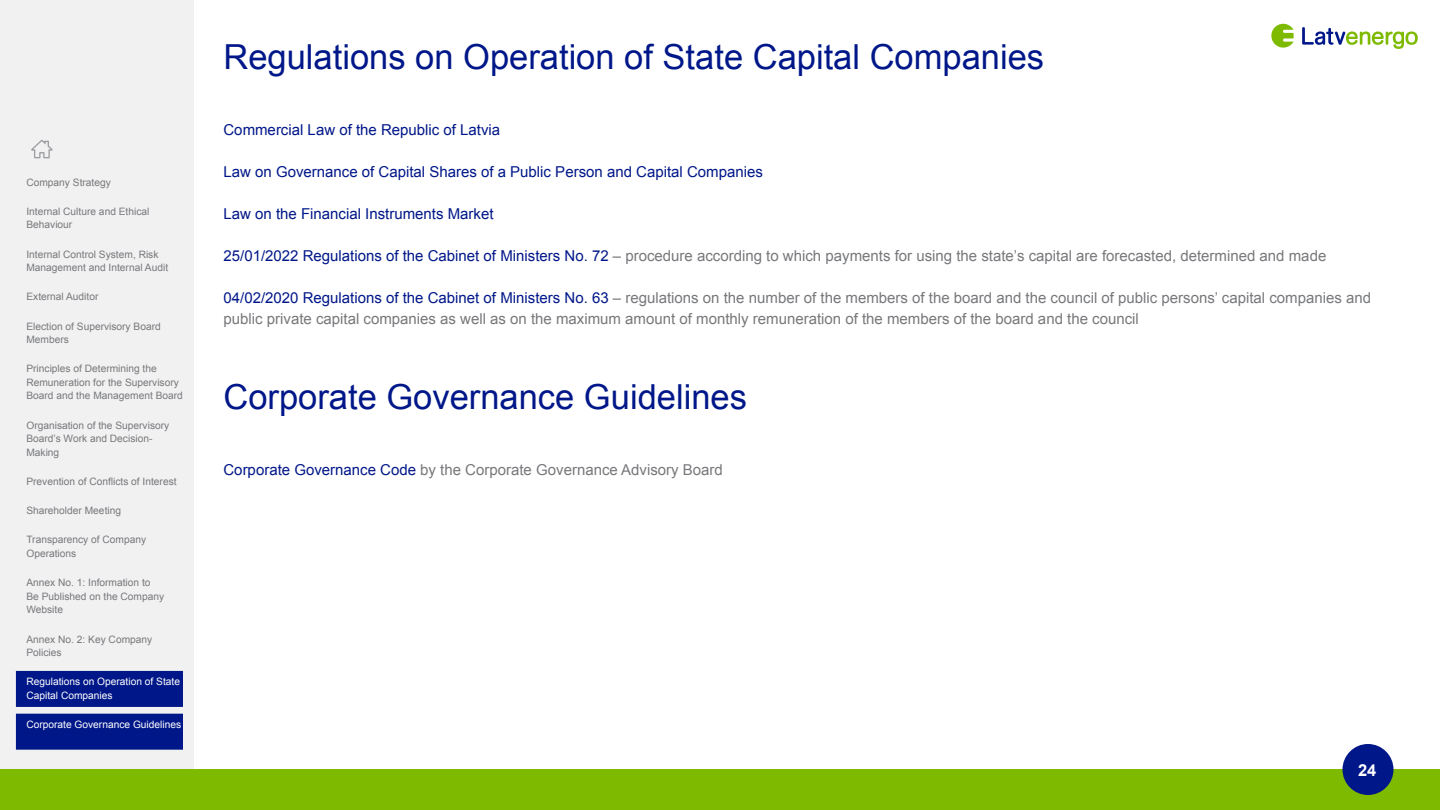
<style>
.page{position:relative;width:1440px;height:810px;background:#fff}
.page>*{position:absolute;margin:0;border:0;box-sizing:border-box;transform-origin:0 0}
.t1{font:34.5px "Arial";color:#001789}
.t2{font:700 16.5px "Arial";color:#fff}
.t3{font:15px/21px "Arial";color:#77787b}
.t4{font:15px "Arial";color:#001789}
.t5{font:10.2px/13.5px "Arial";color:#77787b}
.t6{font:10.2px/13.5px "Arial";color:#fff}
.s1{color:#001789}
</style>
<div class="page">
<div style="left:0;top:0;width:194px;height:780px;background:#f1f1f2"></div>
<svg style="left:31px;top:139px;width:22px;height:20px"></svg>
<div style="left:16px;top:671px;width:167px;height:36px;background:#001789"></div>
<div style="left:16px;top:714px;width:167px;height:36px;background:#001789"></div>
<svg style="left:1271px;top:24px;width:23px;height:24px"></svg>
<svg style="left:1302px;top:27px;width:116px;height:22px"></svg>
<div style="left:0;top:770px;width:1440px;height:40px;background:#7ebb00"></div>
<div style="left:1342px;top:744px;width:52px;height:51px;background:#001789;border-radius:50%"></div>
<p class="t5" style="left:26px;top:175px;width:86px">Company Strategy</p>
<p class="t5" style="left:26px;top:205px;width:125px">Internal Culture and Ethical<br>Behaviour</p>
<p class="t5" style="left:26px;top:247px;width:143px">Internal Control System, Risk<br>Management and Internal Audit</p>
<p class="t5" style="left:26px;top:290px;width:74px">External Auditor</p>
<p class="t5" style="left:26px;top:319px;width:136px">Election of Supervisory Board<br>Members</p>
<p class="t5" style="left:26px;top:362px;width:158px">Principles of Determining the<br>Remuneration for the Supervisory<br>Board and the Management Board</p>
<p class="t5" style="left:26px;top:419px;width:144px">Organisation of the Supervisory<br>Board’s Work and Decision-<br>Making</p>
<p class="t5" style="left:26px;top:475px;width:152px">Prevention of Conflicts of Interest</p>
<p class="t5" style="left:26px;top:504px;width:96px">Shareholder Meeting</p>
<p class="t5" style="left:26px;top:533px;width:121px">Transparency of Company<br>Operations</p>
<p class="t5" style="left:26px;top:576px;width:139px">Annex No. 1: Information to<br>Be Published on the Company<br>Website</p>
<p class="t5" style="left:26px;top:632px;width:127px">Annex No. 2: Key Company<br>Policies</p>
<p class="t6" style="left:26px;top:675px;width:155px">Regulations on Operation of State<br>Capital Companies</p>
<p class="t6" style="left:26px;top:718px;width:156px">Corporate Governance Guidelines</p>
<h1 class="t1" style="left:224px;top:34px;width:822px">Regulations on Operation of State Capital Companies</h1>
<p class="t4" style="left:224px;top:120px;width:278px">Commercial Law of the Republic of Latvia</p>
<p class="t4" style="left:224px;top:162px;width:541px">Law on Governance of Capital Shares of a Public Person and Capital Companies</p>
<p class="t4" style="left:224px;top:204px;width:272px">Law on the Financial Instruments Market</p>
<p class="t3" style="left:224px;top:245px;width:1104px"><span class="s1">25/01/2022 Regulations of the Cabinet of Ministers No. 72</span> – procedure according to which payments for using the state’s capital are forecasted, determined and made</p>
<p class="t3" style="left:224px;top:287px;width:1149px"><span class="s1">04/02/2020 Regulations of the Cabinet of Ministers No. 63</span> – regulations on the number of the members of the board and the council of public persons’ capital companies and public private capital companies as well as on the maximum amount of monthly remuneration of the members of the board and the council</p>
<h1 class="t1" style="left:224px;top:374px;width:525px">Corporate Governance Guidelines</h1>
<p class="t3" style="left:224px;top:459px;width:501px"><span class="s1">Corporate Governance Code</span> by the Corporate Governance Advisory Board</p>
<p class="t2" style="left:1358px;top:759px;width:20px">24</p>
</div>
